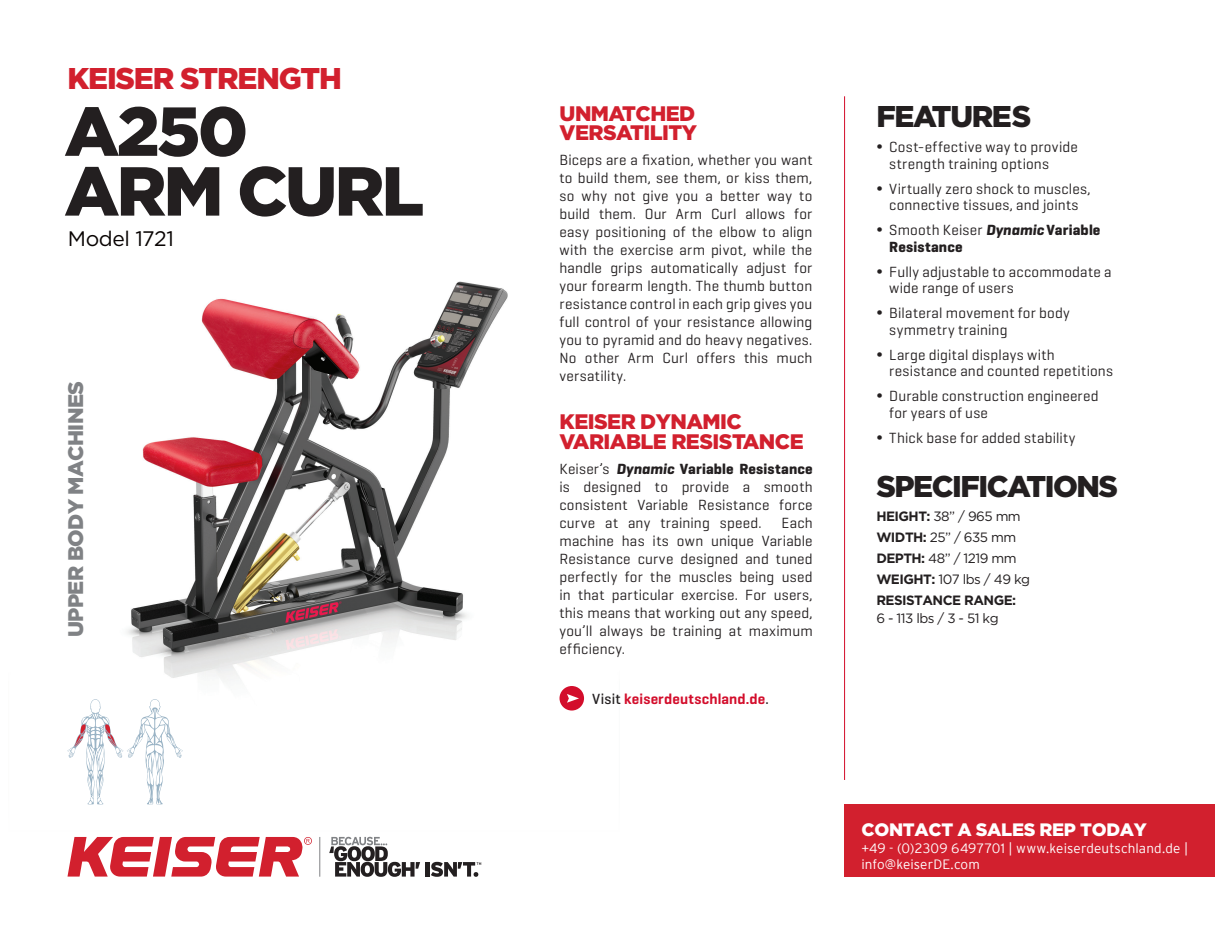
<style>
.page{position:relative;width:1215px;height:945px;background:#fff}
.page>*{position:absolute;margin:0;border:0;box-sizing:border-box;transform-origin:0 0}
.t1{font:900 69.15px/59.8px "Gotham";letter-spacing:-.04em;color:#231f20}
.t2{font:900 30px "Gotham";letter-spacing:-.05em;color:#231f20}
.t3{font:900 30px "Gotham";letter-spacing:-.04em;color:#d2202e}
.t4{font:900 21.15px "Gotham";letter-spacing:-.03em;color:#808285}
.t5{font:900 21px/19.5px "Gotham";letter-spacing:-.025em;color:#d2202e}
.Machine_Names{font:21px "Gotham";letter-spacing:-.02em;color:#080302}
.t6{font:900 18px "Gotham";letter-spacing:-.015em;color:#fff}
.Subheads_2{font:15px/18px "Geogrotesque";letter-spacing:.01em;color:#231f20}
.t7{font:700 15px/16.5px "Geogrotesque";letter-spacing:.01em;color:#231f20}
.Subheads_2-2{font:600 15px "Geogrotesque";letter-spacing:.01em;color:#d30d2b}
.t8{font:13.5px "Gotham";letter-spacing:-.04em;color:#231f20}
.t9{font:300 13.5px/16.5px "Interstate";letter-spacing:.01em;color:#fff}
.t10{font:700 13.5px/18px "Gotham";letter-spacing:-.04em;color:#231f20}
.s1{font-weight:700;font-style:italic}
.s2{font-weight:700}
.s3{font-weight:500;color:#231f20}
.s4{font-family:"Interstate"}
.s5{font-family:"Interstate";font-weight:400}
.s6{font-weight:400}
.s7{font-style:italic}
</style>
<div class="page">
<div style="left:844px;top:805px;width:371px;height:72px;background:#d2202e"></div>
<svg style="left:68px;top:837px;width:244px;height:40px"></svg>
<svg style="left:329px;top:837px;width:91px;height:40px"></svg>
<hr style="left:426px;top:862px;width:4px;height:15px;background:#231f20">
<hr style="left:319px;top:837px;width:1px;height:40px;background:#808285">
<svg style="left:431px;top:862px;width:50px;height:15px"></svg>
<img style="left:67px;top:281px;width:517px;height:470px">
<svg style="left:68px;top:699px;width:115px;height:106px"></svg>
<hr style="left:844px;top:96px;width:1px;height:684px;background:#d30d2b">
<div style="left:560px;top:686px;width:24px;height:25px;background:#d30d2b;border-radius:50%"></div>
<svg style="left:567px;top:694px;width:12px;height:9px"></svg>
<p class="t3" style="left:68px;top:61px;width:276px">KEISER STRENGTH</p>
<p class="t1" style="left:64px;top:100px;width:361px">A250<br>ARM CURL</p>
<p class="Machine_Names" style="left:68px;top:227px;width:108px">Model 1721</p>
<p class="t4" style="left:64px;top:637px;width:257px;rotate:-90deg">UPPER BODY MACHINES</p>
<p class="t5" style="left:560px;top:103px;width:139px">UNMATCHED<br>VERSATILITY</p>
<p class="Subheads_2" style="left:560px;top:151px;width:254px;text-align:justify">Biceps are a fixation, whether you want to build them, see them, or kiss them, so why not give you a better way to build them. Our Arm Curl allows for easy positioning of the elbow to align with the exercise arm pivot, while the handle grips automatically adjust for your forearm length. The thumb button resistance control in each grip gives you full control of your resistance allowing you to pyramid and do heavy negatives.<br>No other Arm Curl offers this much versatility.</p>
<p class="t5" style="left:560px;top:411px;width:246px">KEISER DYNAMIC<br>VARIABLE RESISTANCE</p>
<p class="Subheads_2" style="left:559px;top:459px;width:255px;text-align:justify">Keiser’s <span class="s1">Dynamic</span> <span class="s2">Variable Resistance </span>is designed to provide a smooth consistent Variable Resistance force curve at any training speed.</p>
<p class="Subheads_2" style="left:559px;top:513px;width:255px;text-align:justify;text-indent:222px">Each machine has its own unique Variable Resistance curve designed and tuned perfectly for the muscles being used in that particular exercise. For users, this means that working out any speed, you’ll always be training at maximum efficiency.</p>
<p class="Subheads_2-2" style="left:592px;top:689px;width:178px"><span class="s3">Visit</span> keiserdeutschland.de<span class="s3">.</span></p>
<p class="t2" style="left:877px;top:99px;width:156px">FEATURES</p>
<p class="Subheads_2" style="left:889px;top:139px;width:190px;line-height:16.5px;text-indent:-13px"><span class="s4">•</span> Cost-effective way to provide strength training options</p>
<p class="Subheads_2" style="left:877px;top:180px;width:216px;line-height:16.5px;text-align:center"><span class="s4">•</span> Virtually zero shock to muscles, connective tissues, and joints</p>
<p class="t7" style="left:889px;top:222px;width:213px;text-indent:-13px"><span class="s5">•</span> <span class="s6">Smooth Keiser</span> <span class="s7">Dynamic</span> Variable<br>Resistance</p>
<p class="Subheads_2" style="left:889px;top:263px;width:224px;line-height:16.5px;text-indent:-13px"><span class="s4">•</span> Fully adjustable to accommodate a wide range of users</p>
<p class="Subheads_2" style="left:889px;top:305px;width:182px;line-height:16.5px;text-indent:-13px"><span class="s4">•</span> Bilateral movement for body symmetry training</p>
<p class="Subheads_2" style="left:889px;top:346px;width:225px;line-height:16.5px;text-indent:-13px"><span class="s4">•</span> Large digital displays with resistance and counted repetitions</p>
<p class="Subheads_2" style="left:889px;top:388px;width:211px;line-height:16.5px;text-indent:-13px"><span class="s4">•</span> Durable construction engineered for years of use</p>
<p class="Subheads_2" style="left:877px;top:428px;width:201px"><span class="s4">•</span> Thick base for added stability</p>
<p class="t2" style="left:877px;top:469px;width:243px">SPECIFICATIONS</p>
<p class="t8" style="left:876px;top:509px;width:146px"><span class="s2">HEIGHT:</span> 38” / 965 mm</p>
<p class="t8" style="left:876px;top:530px;width:141px"><span class="s2">WIDTH:</span> 25” / 635 mm</p>
<p class="t8" style="left:876px;top:551px;width:142px"><span class="s2">DEPTH:</span> 48” / 1219 mm</p>
<p class="t8" style="left:876px;top:572px;width:155px"><span class="s2">WEIGHT:</span> 107 lbs / 49 kg</p>
<p class="t10" style="left:876px;top:591px;width:141px">RESISTANCE RANGE:<br><span class="s6">6 - 113 lbs / 3 - 51 kg</span></p>
<p class="t6" style="left:862px;top:819px;width:287px">CONTACT A SALES REP TODAY</p>
<p class="t9" style="left:861px;top:840px;width:328px">+49 - (0)2309 6497701 | www.keiserdeutschland.de | info@keiserDE.com</p>
</div>
